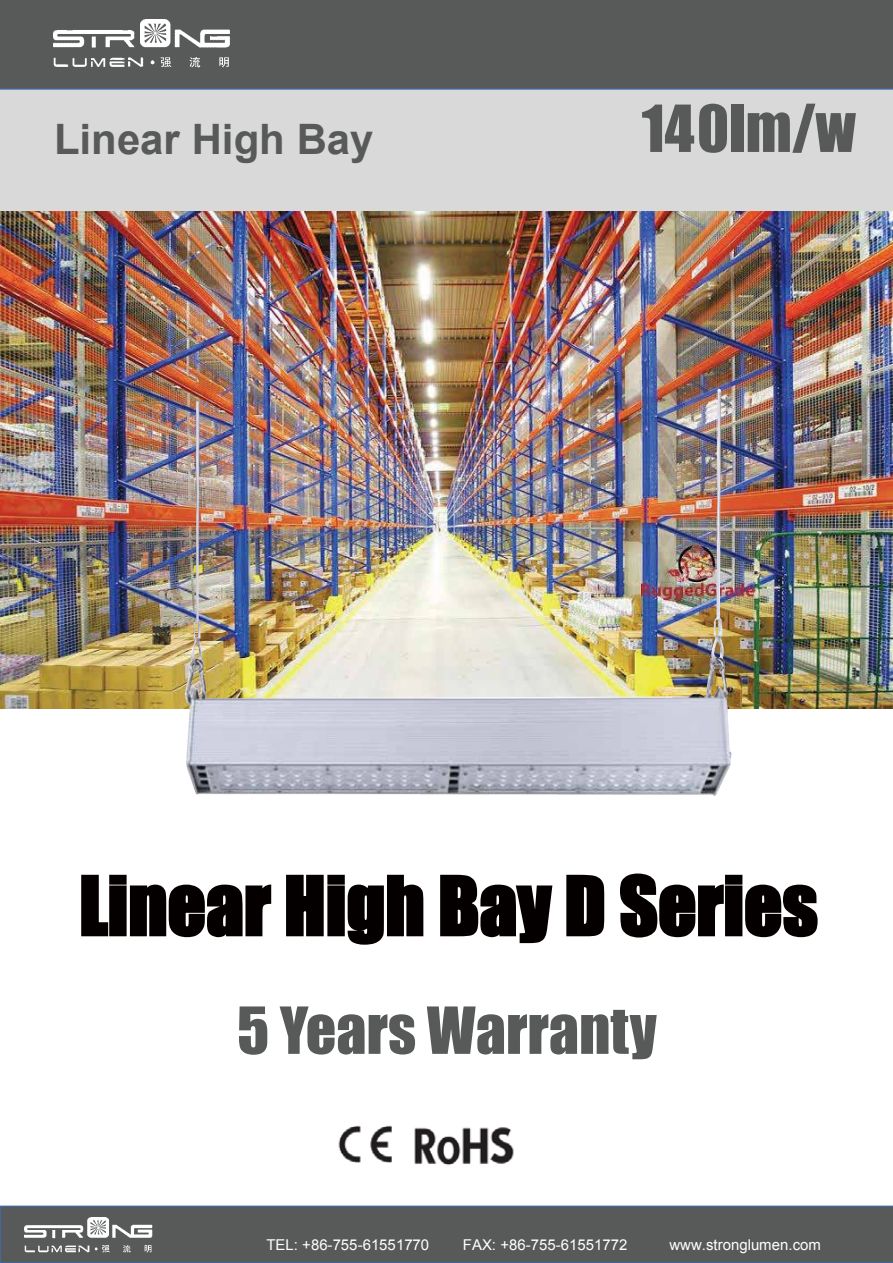
<style>
.page{position:relative;width:893px;height:1263px;background:#fff}
.page>*{position:absolute;margin:0;border:0;box-sizing:border-box;transform-origin:0 0}
.t1{font:75px "Impact";color:#040000}
.t2{font:60px "Impact";color:#585959}
.t3{font:700 42px "Arial";color:#585959}
.t4{font:14.85px "Arial";color:#fff}
</style>
<div class="page">
<div style="left:0;top:86px;width:893px;height:126px;background:#d9d9d9"></div>
<div style="left:0;top:0;width:893px;height:90px;background:#585959"></div>
<img style="left:54px;top:19px;width:176px;height:48px">
<div style="left:0;top:1205px;width:893px;height:58px;background:#585959"></div>
<img style="left:24px;top:1217px;width:128px;height:35px">
<img style="left:338px;top:1125px;width:176px;height:40px">
<svg style="left:81px;top:874px;width:191px;height:64px"></svg>
<svg style="left:286px;top:874px;width:138px;height:71px"></svg>
<svg style="left:440px;top:874px;width:113px;height:70px"></svg>
<svg style="left:566px;top:874px;width:39px;height:63px"></svg>
<svg style="left:620px;top:873px;width:198px;height:65px"></svg>
<img style="left:1px;top:212px;width:892px;height:497px">
<img style="left:129px;top:353px;width:657px;height:443px">
<h3 class="t3" style="left:54px;top:111px;width:321px">Linear High Bay</h3>
<h2 class="t2" style="left:642px;top:82px;width:215px">140lm/w</h2>
<h1 class="t1" style="left:79px;top:847px;width:740px">Linear High Bay D Series</h1>
<h2 class="t2" style="left:237px;top:984px;width:421px">5 Years Warranty</h2>
<p class="t4" style="left:266px;top:1235px;width:164px">TEL: +86-755-61551770</p>
<p class="t4" style="left:463px;top:1235px;width:166px">FAX: +86-755-61551772</p>
<p class="t4" style="left:669px;top:1235px;width:153px">www.stronglumen.com</p>
</div>
